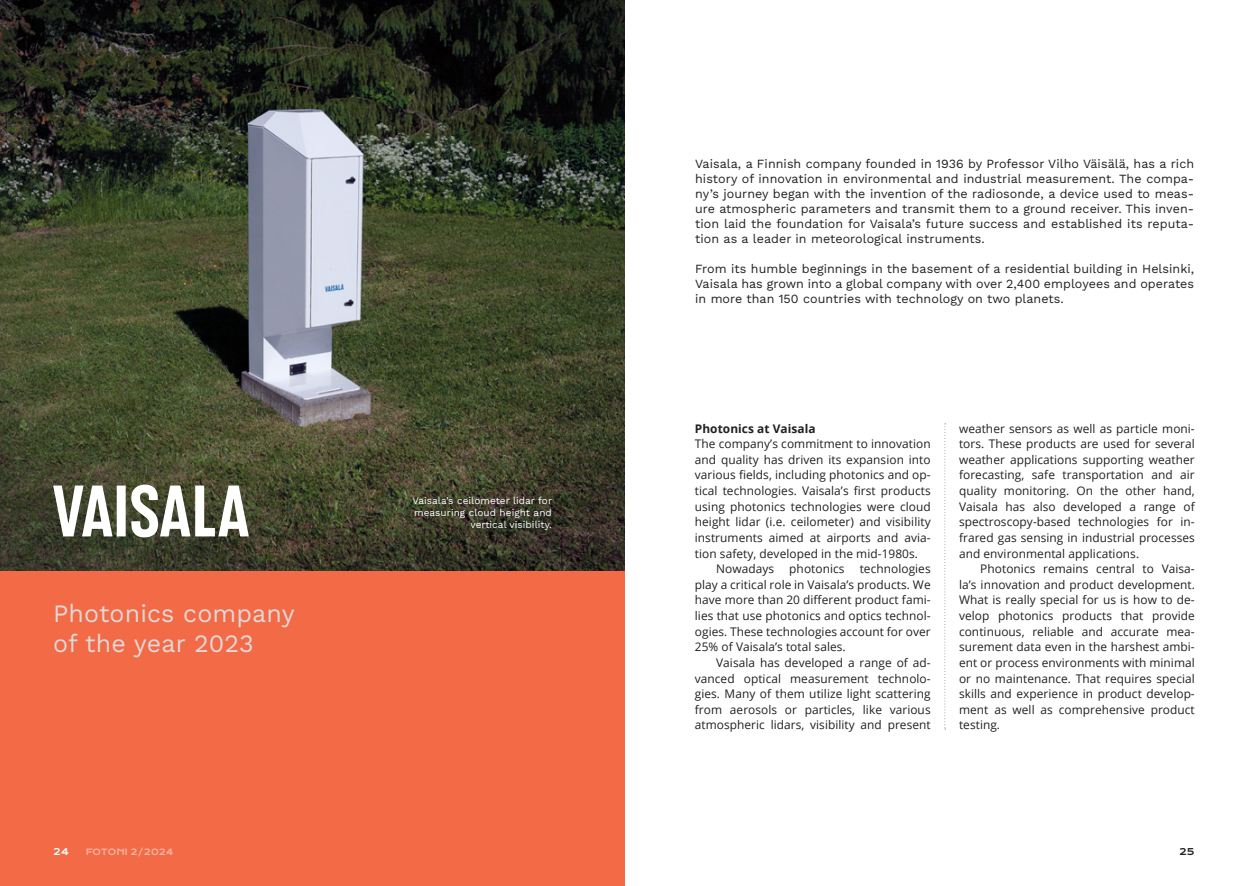
<style>
.page{position:relative;width:1248px;height:886px;background:#fff}
.page>*{position:absolute;margin:0;border:0;box-sizing:border-box;transform-origin:0 0}
.Eka_kpl{font:25px/30px "Work Sans";letter-spacing:.005em;color:#dfd8d8}
.Eka_kpl-2{font:12.5px/15px "Work Sans";letter-spacing:.005em;color:#231f20;text-align:justify}
.Eka_kpl-3{font:11.88px/15.6px "Open Sans";letter-spacing:.005em;color:#231f20;text-align:justify}
.Leipis{font:11.88px/15.6px "Open Sans";letter-spacing:.005em;color:#231f20;text-align:justify}
.Eka_kpl-4{font:700 11.88px "Open Sans";letter-spacing:.005em;color:#231f20}
.Eka_kpl-5{font:10px/12px "Work Sans";letter-spacing:.005em;color:#fff;text-align:right}
.t1{font:9.12px "Krona One";color:#231f20}
.t2{font:9.12px "Krona One";color:#fff}
.t3{font:8.5px "Krona One";letter-spacing:.005em;color:#fff}
</style>
<div class="page">
<img style="left:0;top:0;width:624px;height:572px">
<svg style="left:944px;top:423px;width:1px;height:306px"></svg>
<div style="left:0;top:572px;width:624px;height:314px;background:#f26b46"></div>
<svg style="left:53px;top:485px;width:59px;height:51px"></svg>
<div style="left:117px;top:485px;width:9px;height:51px;background:#fff"></div>
<svg style="left:131px;top:485px;width:118px;height:52px"></svg>
<p class="Eka_kpl" style="left:53px;top:597px;width:243px">Photonics company of the year 2023</p>
<p class="t2" style="left:53px;top:845px;width:17px">24</p>
<p class="t3" style="left:85px;top:846px;width:90px">FOTONI 2/2024</p>
<p class="Eka_kpl-5" style="left:412px;top:494px;width:141px">Vaisala’s ceilometer lidar for measuring cloud height and vertical visibility.</p>
<p class="Eka_kpl-2" style="left:695px;top:156px;width:500px">Vaisala, a Finnish company founded in 1936 by Professor Vilho Väisälä, has a rich history of innovation in environmental and industrial measurement. The compa&shy;ny’s journey began with the invention of the radiosonde, a device used to meas&shy;ure atmospheric parameters and transmit them to a ground receiver. This inven&shy;tion laid the foundation for Vaisala’s future success and established its reputa&shy;tion as a leader in meteorological instruments.</p>
<p class="Eka_kpl-2" style="left:695px;top:261px;width:500px">From its humble beginnings in the basement of a residential building in Helsinki, Vaisala has grown into a global company with over 2,400 employees and operates in more than 150 countries with technology on two planets.</p>
<p class="Eka_kpl-4" style="left:694px;top:420px;width:122px">Photonics at Vaisala</p>
<p class="Eka_kpl-3" style="left:694px;top:436px;width:237px">The company’s commitment to innovation and quality has driven its expansion into various fields, including photonics and op&shy;tical technologies. Vaisala’s first products using photonics technologies were cloud height lidar (i.e. ceilometer) and visibility instruments aimed at airports and avia&shy;tion safety, developed in the mid-1980s.</p>
<p class="Leipis" style="left:716px;top:561px;width:59px">Nowadays</p>
<p class="Leipis" style="left:789px;top:561px;width:57px">photonics</p>
<p class="Leipis" style="left:694px;top:561px;width:237px;text-indent:165px">technologies play a critical role in Vaisala’s products. We have more than 20 different product fami&shy;lies that use photonics and optics technol&shy;ogies. These technologies account for over 25% of Vaisala’s total sales.</p>
<p class="Leipis" style="left:694px;top:654px;width:237px;text-indent:21px">Vaisala has developed a range of ad&shy;vanced optical measurement technolo&shy;gies. Many of them utilize light scattering from aerosols or particles, like various atmospheric lidars, visibility and present</p>
<p class="Eka_kpl-3" style="left:958px;top:420px;width:237px">weather sensors as well as particle moni&shy;tors. These products are used for several weather applications supporting weather forecasting, safe transportation and air quality monitoring. On the other hand, Vaisala has also developed a range of spectroscopy-based technologies for in&shy;frared gas sensing in industrial processes and environmental applications.</p>
<p class="Eka_kpl-3" style="left:958px;top:561px;width:237px;text-indent:21px">Photonics remains central to Vaisa&shy;la’s innovation and product development.<br>What is really special for us is how to de&shy;velop photonics products that provide continuous, reliable and accurate mea&shy;surement data even in the harshest ambi&shy;ent or process environments with minimal or no maintenance. That requires special skills and experience in product develop&shy;ment as well as comprehensive product testing.</p>
<p class="t1" style="left:1178px;top:846px;width:17px">25</p>
</div>
